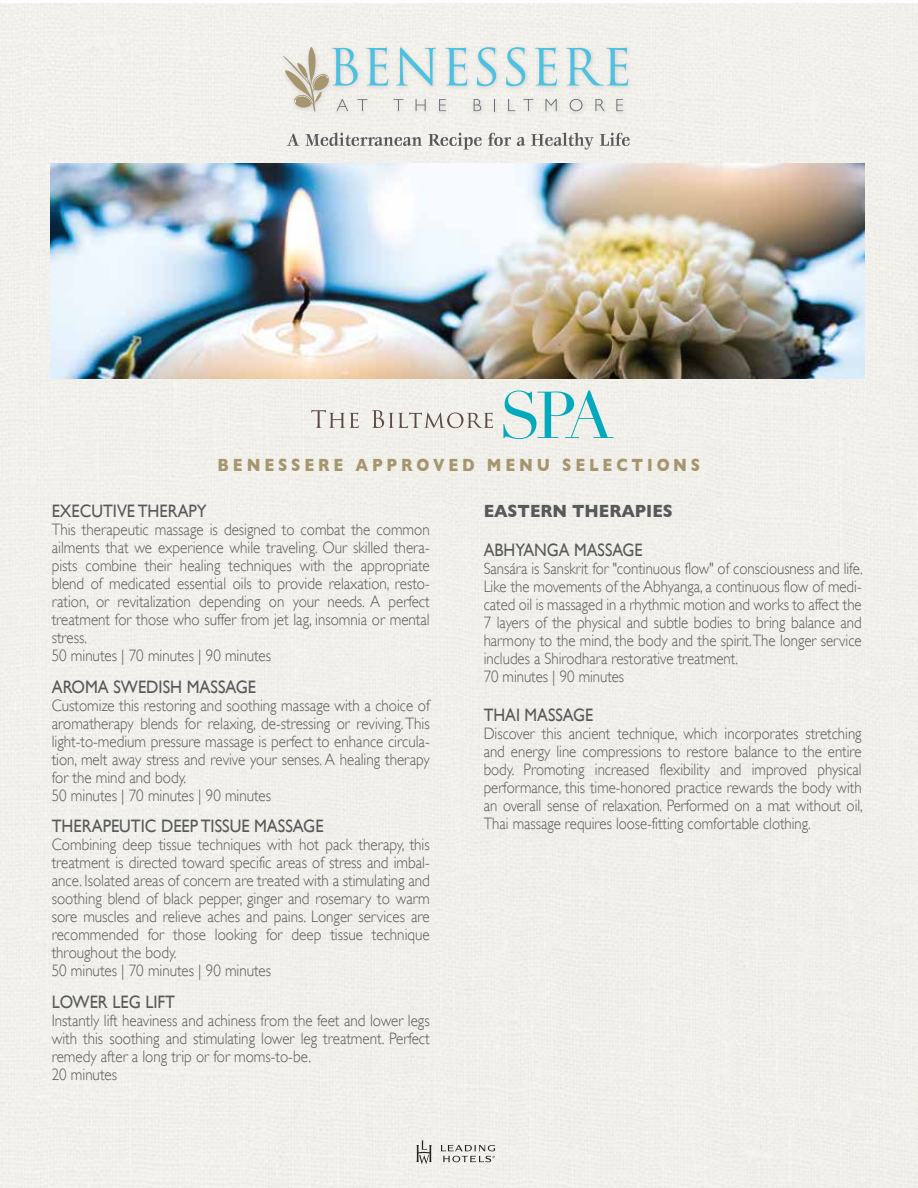
<style>
.page{position:relative;width:918px;height:1188px;background:#fff}
.page>*{position:absolute;margin:0;border:0;box-sizing:border-box;transform-origin:0 0}
.t1{font:18px "Gill Sans";color:#58595b;scale:.91 1}
.t2{font:700 18px "Gill Sans";letter-spacing:.25em;color:#a5966f;scale:.85 1}
.t3{font:18px "Gill Sans";color:#58595b;scale:.9 1}
.t4{font:700 18px "Gill Sans";color:#58595b;scale:.9 1}
.t5{font:300 16.5px/18px "Gill Sans";color:#58595b;scale:.91 1}
.t6{font:300 16.5px/18px "Gill Sans";color:#58595b;scale:.9 1}
</style>
<div class="page">
<div style="left:0;top:3px;width:918px;height:1185px;background:#f1f0ea"></div>
<svg style="left:416px;top:1140px;width:16px;height:24px"></svg>
<svg style="left:441px;top:1145px;width:54px;height:17px"></svg>
<div style="left:230px;top:3px;width:453px;height:160px;background:#f1f0ea"></div>
<svg style="left:474px;top:99px;width:7px;height:12px"></svg>
<svg style="left:494px;top:99px;width:1px;height:12px"></svg>
<svg style="left:508px;top:99px;width:7px;height:12px"></svg>
<svg style="left:523px;top:99px;width:10px;height:12px"></svg>
<svg style="left:546px;top:99px;width:11px;height:12px"></svg>
<svg style="left:570px;top:99px;width:13px;height:12px"></svg>
<svg style="left:595px;top:99px;width:10px;height:12px"></svg>
<svg style="left:616px;top:99px;width:7px;height:12px"></svg>
<svg style="left:477px;top:47px;width:19px;height:39px"></svg>
<svg style="left:506px;top:47px;width:19px;height:39px"></svg>
<svg style="left:535px;top:47px;width:22px;height:39px"></svg>
<svg style="left:566px;top:47px;width:62px;height:39px;background:#c3dfe4"></svg>
<svg style="left:282px;top:43px;width:185px;height:69px;background:#d7e0dd"></svg>
<img style="left:51px;top:163px;width:813px;height:216px">
<svg style="left:503px;top:391px;width:110px;height:48px;background:#b6dede"></svg>
<svg style="left:311px;top:410px;width:48px;height:18px"></svg>
<svg style="left:372px;top:410px;width:121px;height:18px;background:#d1cdc7"></svg>
<p class="t2" style="left:218px;top:454px;width:569px">BENESSERE APPROVED MENU SELECTIONS</p>
<p class="t1" style="left:52px;top:501px;width:172px">EXECUTIVE THERAPY</p>
<p class="t5" style="left:52px;top:521px;width:417px">This therapeutic massage is designed to combat the common ailments that we experience while traveling. Our skilled thera&shy;pists combine their healing techniques with the appropriate blend of medicated essential oils to provide relaxation, resto&shy;ration, or revitalization depending on your needs. A perfect treatment for those who suffer from jet lag, insomnia or mental stress.<br>50 minutes | 70 minutes | 90 minutes</p>
<p class="t1" style="left:52px;top:676px;width:226px">AROMA SWEDISH MASSAGE</p>
<p class="t5" style="left:52px;top:696px;width:417px">Customize this restoring and soothing massage with a choice of aromatherapy blends for relaxing, de-stressing or reviving. This light-to-medium pressure massage is perfect to enhance circula&shy;tion, melt away stress and revive your senses. A healing therapy for the mind and body.<br>50 minutes | 70 minutes | 90 minutes</p>
<p class="t1" style="left:52px;top:816px;width:300px">THERAPEUTIC DEEP TISSUE MASSAGE</p>
<p class="t5" style="left:52px;top:836px;width:417px">Combining deep tissue techniques with hot pack therapy, this treatment is directed toward specific areas of stress and imbal&shy;ance. Isolated areas of concern are treated with a stimulating and soothing blend of black pepper, ginger and rosemary to warm sore muscles and relieve aches and pains. Longer services are recommended for those looking for deep tissue technique throughout the body.<br>50 minutes | 70 minutes | 90 minutes</p>
<p class="t1" style="left:52px;top:991px;width:137px">LOWER LEG LIFT</p>
<p class="t5" style="left:52px;top:1011px;width:417px">Instantly lift heaviness and achiness from the feet and lower legs with this soothing and stimulating lower leg treatment. Perfect remedy after a long trip or for moms-to-be.<br>20 minutes</p>
<p class="t4" style="left:484px;top:501px;width:212px">EASTERN THERAPIES</p>
<p class="t3" style="left:484px;top:540px;width:178px">ABHYANGA MASSAGE</p>
<p class="t6" style="left:484px;top:560px;width:423px">Sansára is Sanskrit for "continuous flow" of consciousness and life.<br>Like the movements of the Abhyanga, a continuous flow of medi&shy;cated oil is massaged in a rhythmic motion and works to affect the 7 layers of the physical and subtle bodies to bring balance and harmony to the mind, the body and the spirit. The longer service includes a Shirodhara restorative treatment.<br>70 minutes | 90 minutes</p>
<p class="t3" style="left:484px;top:705px;width:123px">THAI MASSAGE</p>
<p class="t6" style="left:484px;top:725px;width:423px;text-align:justify">Discover this ancient technique, which incorporates stretching and energy line compressions to restore balance to the entire body. Promoting increased flexibility and improved physical performance, this time-honored practice rewards the body with an overall sense of relaxation. Performed on a mat without oil, Thai massage requires loose-fitting comfortable clothing.</p>
</div>
